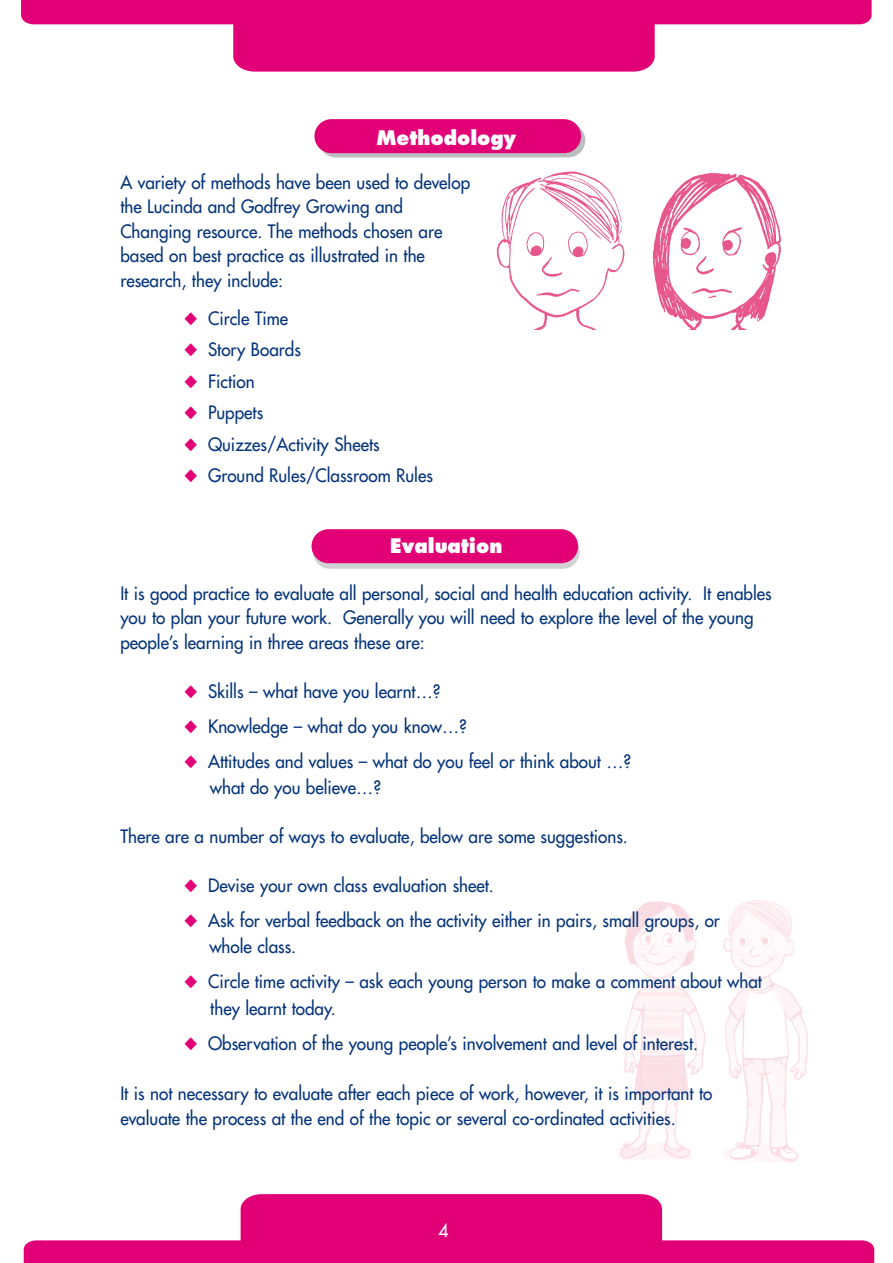
<style>
.page{position:relative;width:893px;height:1263px;background:#fff}
.page>*{position:absolute;margin:0;border:0;box-sizing:border-box;transform-origin:0 0}
.t1{font:800 19.5px "Futura";color:#fff;scale:.95 1}
.t2{font:18px/24.6px "Futura";color:#05347a;scale:.95 1}
.t3{font:18px "Futura";color:#fff}
.s1{color:#e20077}
</style>
<div class="page">
<svg style="left:319px;top:123px;width:266px;height:34px"></svg>
<img style="left:620px;top:900px;width:188px;height:262px">
<div style="left:314px;top:119px;width:267px;height:34px;background:#e20077;border-radius:17px"></div>
<svg style="left:21px;top:0;width:850px;height:72px;fill:#e20077"></svg>
<svg style="left:24px;top:1194px;width:850px;height:69px;fill:#e20077"></svg>
<svg style="left:313px;top:535px;width:267px;height:34px;background:#d3cbd1"></svg>
<div style="left:311px;top:529px;width:267px;height:34px;background:#e20077;border-radius:17px"></div>
<img style="left:496px;top:171px;width:129px;height:159px">
<img style="left:652px;top:173px;width:129px;height:157px">
<p class="t1" style="left:377px;top:129px;width:148px">Methodology</p>
<p class="t2" style="left:120px;top:171px;width:370px">A variety of methods have been used to develop the Lucinda and Godfrey Growing and Changing resource. The methods chosen are based on best practice as illustrated in the research, they include:</p>
<p class="t2" style="left:184px;top:307px;width:111px"><span class="s1">◆</span> Circle Time</p>
<p class="t2" style="left:184px;top:338px;width:124px"><span class="s1">◆</span> Story Boards</p>
<p class="t2" style="left:184px;top:370px;width:76px"><span class="s1">◆</span> Fiction</p>
<p class="t2" style="left:184px;top:401px;width:85px"><span class="s1">◆</span> Puppets</p>
<p class="t2" style="left:184px;top:433px;width:207px"><span class="s1">◆</span> Quizzes/Activity Sheets</p>
<p class="t2" style="left:184px;top:464px;width:263px"><span class="s1">◆</span> Ground Rules/Classroom Rules</p>
<p class="t1" style="left:390px;top:537px;width:120px">Evaluation</p>
<p class="t2" style="left:120px;top:582px;width:687px">It is good practice to evaluate all personal, social and health education activity. It enables you to plan your future work. Generally you will need to explore the level of the young people’s learning in three areas these are:</p>
<p class="t2" style="left:184px;top:680px;width:271px"><span class="s1">◆</span> Skills – what have you learnt…?</p>
<p class="t2" style="left:184px;top:715px;width:299px"><span class="s1">◆</span> Knowledge – what do you know…?</p>
<p class="t2" style="left:210px;top:750px;width:445px;line-height:26.1px;text-indent:-26px"><span class="s1">◆</span> Attitudes and values – what do you feel or think about …? what do you believe…?</p>
<p class="t2" style="left:120px;top:825px;width:536px">There are a number of ways to evaluate, below are some suggestions.</p>
<p class="t2" style="left:184px;top:875px;width:328px"><span class="s1">◆</span> Devise your own class evaluation sheet.</p>
<p class="t2" style="left:209px;top:909px;width:539px;line-height:26.1px;text-indent:-25px"><span class="s1">◆</span> Ask for verbal feedback on the activity either in pairs, small groups, or whole class.</p>
<p class="t2" style="left:210px;top:970px;width:582px;line-height:26.1px;text-indent:-26px"><span class="s1">◆</span> Circle time activity – ask each young person to make a comment about what they learnt today.</p>
<p class="t2" style="left:184px;top:1032px;width:543px"><span class="s1">◆</span> Observation of the young people’s involvement and level of interest.</p>
<p class="t2" style="left:120px;top:1083px;width:625px">It is not necessary to evaluate after each piece of work, however, it is important to evaluate the process at the end of the topic or several co-ordinated activities.</p>
<p class="t3" style="left:438px;top:1221px;width:12px">4</p>
</div>
